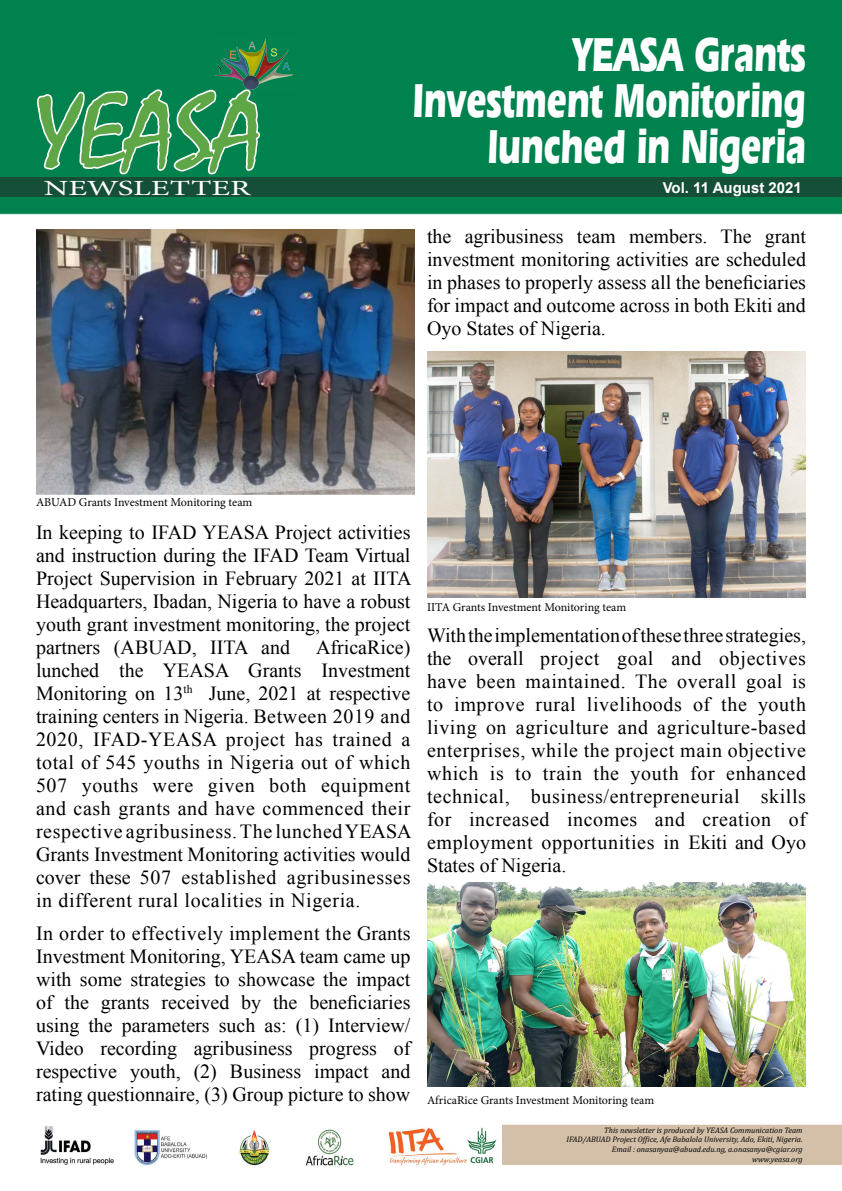
<style>
.page{position:relative;width:842px;height:1191px;background:#fff}
.page>*{position:absolute;margin:0;border:0;box-sizing:border-box;transform-origin:0 0}
.t1{font:106px "Mistral";color:#5ea646;scale:1.06 1}
.t2{font:700 50px/46px "Eras IT Cby BT";color:#fff;text-align:right;scale:.7 1}
.t3{font:21.6px "Minion Pro";color:#fff;scale:1.54 1}
.t4{font:20px/23px "Times New Roman";color:#000;text-align:justify}
.t5{font:700 15px "Arial";color:#fff}
.t6{font:12px "Minion Pro";letter-spacing:-.005em;color:#000}
.t7{font:italic 8px/9.6px "Cambria";color:#000;text-align:right}
</style>
<div class="page">
<div style="left:0;top:0;width:842px;height:215px;background:#00824e"></div>
<div style="left:502px;top:1124px;width:340px;height:41px;background:#d4c0a9"></div>
<img style="left:40px;top:1126px;width:457px;height:40px">
<img style="left:213px;top:36px;width:83px;height:57px">
<div style="left:0;top:178px;width:842px;height:19px;background:#164f37"></div>
<svg style="left:34px;top:87px;width:229px;height:90px"></svg>
<img style="left:427px;top:351px;width:379px;height:247px">
<img style="left:37px;top:229px;width:377px;height:266px">
<img style="left:427px;top:882px;width:379px;height:204px">
<h1 class="t1" style="left:36px;top:69px;width:216px">YEASA</h1>
<p class="t3" style="left:44px;top:174px;width:136px">NEWSLETTER</p>
<p class="t6" style="left:36px;top:494px;width:218px">ABUAD Grants Investment Monitoring team</p>
<h2 class="t2" style="left:413px;top:31px;width:563px">YEASA Grants<br>Investment Monitoring lunched in Nigeria</h2>
<p class="t5" style="left:663px;top:178px;width:141px">Vol. 11 August 2021</p>
<p class="t4" style="left:427px;top:225px;width:380px">the agribusiness team members. The grant investment monitoring activities are scheduled in phases to properly assess all the beneficiaries for impact and outcome across in both Ekiti and Oyo States of Nigeria.</p>
<p class="t4" style="left:36px;top:520px;width:377px">In keeping to IFAD YEASA Project activities and instruction during the IFAD Team Virtual Project Supervision in February 2021 at IITA Headquarters, Ibadan, Nigeria to have a robust youth grant investment monitoring, the project partners (ABUAD, IITA and</p>
<p class="t4" style="left:36px;top:635px;width:377px;text-indent:280px">AfricaRice) lunched the YEASA Grants Investment Monitoring on 13<sup>th</sup> June, 2021 at respective training centers in Nigeria. Between 2019 and 2020, IFAD-YEASA project has trained a total of 545 youths in Nigeria out of which 507 youths were given both equipment and cash grants and have commenced their respective agribusiness. The lunched YEASA Grants Investment Monitoring activities would cover these 507 established agribusinesses in different rural localities in Nigeria.</p>
<p class="t4" style="left:36px;top:921px;width:376px">In order to effectively implement the Grants Investment Monitoring, YEASA team came up with some strategies to showcase the impact of the grants received by the beneficiaries using the parameters such as: (1) Interview/ Video recording agribusiness progress of respective youth, (2) Business impact and rating questionnaire, (3) Group picture to show</p>
<p class="t6" style="left:427px;top:599px;width:201px">IITA Grants Investment Monitoring team</p>
<p class="t4" style="left:427px;top:624px;width:381px">With the implementation of these three strategies, the overall project goal and objectives have been maintained. The overall goal is to improve rural livelihoods of the youth living on agriculture and agriculture-based enterprises, while the project main objective which is to train the youth for enhanced technical, business/entrepreneurial skills for increased incomes and creation of employment opportunities in Ekiti and Oyo States of Nigeria.</p>
<p class="t6" style="left:427px;top:1092px;width:229px">AfricaRice Grants Investment Monitoring team</p>
<p class="t7" style="left:566px;top:1124px;width:238px">This newsletter is produced by YEASA Communication Team IFAD/ABUAD Project Office, Afe Babalola University, Ado, Ekiti, Nigeria.<br>Email : onasanyaa@abuad.edu.ng, a.onasanya@cgiar.org www.yeasa.org</p>
</div>
